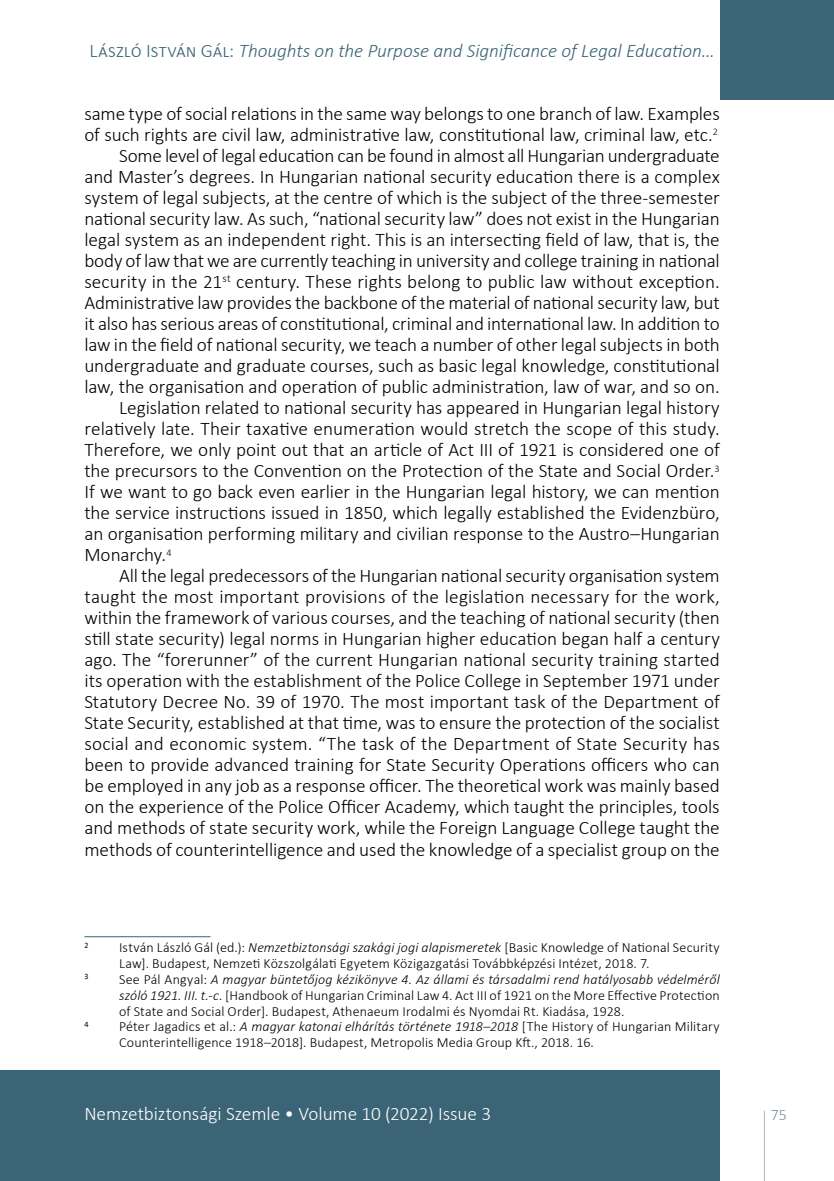
<style>
.page{position:relative;width:834px;height:1181px;background:#fff}
.page>*{position:absolute;margin:0;border:0;box-sizing:border-box;transform-origin:0 0}
.t1{font:300 19.25px "Calibri";letter-spacing:-.005em;color:#000}
.t2{font:italic 300 19.25px "Calibri";letter-spacing:-.005em;color:#3b6476}
.t3{font:300 19.25px "Calibri";letter-spacing:-.005em;color:#fff}
.t4{font:300 15.75px "Calibri";color:#778c9b}
.t5{font:300 14px/15.8px "Calibri";letter-spacing:.01em;color:#000}
.t6{font:8.22px "Calibri";color:#000}
.s1{font-style:normal}
.s2{font-style:italic}
</style>
<div class="page">
<svg style="left:764px;top:1110px;width:1px;height:71px"></svg>
<div style="left:719px;top:0;width:114px;height:99px;background:#3b6476"></div>
<div style="left:0;top:1070px;width:719px;height:111px;background:#3b6476"></div>
<hr style="left:84px;top:936px;width:126px;height:1px;background:#3b6476">
<p class="t2" style="left:89px;top:39px;width:627px"><span class="s1">László István Gál:</span> Thoughts on the Purpose and Significance of Legal Education…</p>
<p class="t1" style="left:84px;top:102px;width:636px">same type of social relations in the same way belongs to one branch of law. Examples</p>
<p class="t1" style="left:84px;top:123px;width:635px">of such rights are civil law, administrative law, constitutional law, criminal law, etc.<sup>2</sup></p>
<p class="t1" style="left:119px;top:144px;width:602px">Some level of legal education can be found in almost all Hungarian undergraduate</p>
<p class="t1" style="left:84px;top:165px;width:636px">and Master’s degrees. In Hungarian national security education there is a complex</p>
<p class="t1" style="left:84px;top:186px;width:636px">system of legal subjects, at the centre of which is the subject of the three-semester</p>
<p class="t1" style="left:84px;top:207px;width:636px">national security law. As such, “national security law” does not exist in the Hungarian</p>
<p class="t1" style="left:84px;top:228px;width:636px">legal system as an independent right. This is an intersecting field of law, that is, the</p>
<p class="t1" style="left:84px;top:249px;width:636px">body of law that we are currently teaching in university and college training in national</p>
<p class="t1" style="left:84px;top:270px;width:636px">security in the 21<sup>st</sup> century. These rights belong to public law without exception.</p>
<p class="t1" style="left:84px;top:291px;width:636px">Administrative law provides the backbone of the material of national security law, but</p>
<p class="t1" style="left:84px;top:312px;width:636px">it also has serious areas of constitutional, criminal and international law. In addition to</p>
<p class="t1" style="left:84px;top:333px;width:636px">law in the field of national security, we teach a number of other legal subjects in both</p>
<p class="t1" style="left:84px;top:354px;width:636px">undergraduate and graduate courses, such as basic legal knowledge, constitutional</p>
<p class="t1" style="left:84px;top:375px;width:636px">law, the organisation and operation of public administration, law of war, and so on.</p>
<p class="t1" style="left:119px;top:396px;width:602px">Legislation related to national security has appeared in Hungarian legal history</p>
<p class="t1" style="left:84px;top:417px;width:636px">relatively late. Their taxative enumeration would stretch the scope of this study.</p>
<p class="t1" style="left:84px;top:438px;width:636px">Therefore, we only point out that an article of Act III of 1921 is considered one of</p>
<p class="t1" style="left:84px;top:459px;width:636px">the precursors to the Convention on the Protection of the State and Social Order.<sup>3</sup></p>
<p class="t1" style="left:84px;top:480px;width:636px">If we want to go back even earlier in the Hungarian legal history, we can mention</p>
<p class="t1" style="left:84px;top:501px;width:636px">the service instructions issued in 1850, which legally established the Evidenzbüro,</p>
<p class="t1" style="left:84px;top:522px;width:636px">an organisation performing military and civilian response to the Austro–Hungarian</p>
<p class="t1" style="left:84px;top:543px;width:89px">Monarchy.<sup>4</sup></p>
<p class="t1" style="left:119px;top:564px;width:602px">All the legal predecessors of the Hungarian national security organisation system</p>
<p class="t1" style="left:84px;top:585px;width:636px">taught the most important provisions of the legislation necessary for the work,</p>
<p class="t1" style="left:84px;top:606px;width:636px">within the framework of various courses, and the teaching of national security (then</p>
<p class="t1" style="left:84px;top:627px;width:636px">still state security) legal norms in Hungarian higher education began half a century</p>
<p class="t1" style="left:84px;top:648px;width:636px">ago. The “forerunner” of the current Hungarian national security training started</p>
<p class="t1" style="left:84px;top:669px;width:636px">its operation with the establishment of the Police College in September 1971 under</p>
<p class="t1" style="left:84px;top:690px;width:636px">Statutory Decree No. 39 of 1970. The most important task of the Department of</p>
<p class="t1" style="left:84px;top:711px;width:636px">State Security, established at that time, was to ensure the protection of the socialist</p>
<p class="t1" style="left:84px;top:732px;width:636px">social and economic system. “The task of the Department of State Security has</p>
<p class="t1" style="left:84px;top:753px;width:636px">been to provide advanced training for State Security Operations officers who can</p>
<p class="t1" style="left:84px;top:774px;width:636px">be employed in any job as a response officer. The theoretical work was mainly based</p>
<p class="t1" style="left:84px;top:795px;width:636px">on the experience of the Police Officer Academy, which taught the principles, tools</p>
<p class="t1" style="left:84px;top:816px;width:636px">and methods of state security work, while the Foreign Language College taught the</p>
<p class="t1" style="left:84px;top:837px;width:636px">methods of counterintelligence and used the knowledge of a specialist group on the</p>
<p class="t6" style="left:84px;top:939px;width:5px">2</p>
<p class="t5" style="left:119px;top:940px;width:602px">István László Gál (ed.): <span class="s2">Nemzetbiztonsági szakági jogi alapismeretek</span> [Basic Knowledge of National Security<br>Law]. Budapest, Nemzeti Közszolgálati Egyetem Közigazgatási Továbbképzési Intézet, 2018. 7.</p>
<p class="t6" style="left:84px;top:971px;width:5px">3</p>
<p class="t5" style="left:119px;top:971px;width:602px;text-align:justify">See Pál Angyal: <span class="s2">A magyar büntetőjog kézikönyve 4. Az állami és társadalmi rend hatályosabb védelméről szóló 1921. III. t.-c.</span> [Handbook of Hungarian Criminal Law 4. Act III of 1921 on the More Effective Protection of State and Social Order]. Budapest, Athenaeum Irodalmi és Nyomdai Rt. Kiadása, 1928.</p>
<p class="t6" style="left:84px;top:1018px;width:6px">4</p>
<p class="t5" style="left:119px;top:1018px;width:602px">Péter Jagadics et al.: <span class="s2">A magyar katonai elhárítás története 1918–2018</span> [The History of Hungarian Military<br>Counterintelligence 1918–2018]. Budapest, Metropolis Media Group Kft., 2018. 16.</p>
<p class="t3" style="left:84px;top:1102px;width:408px">Nemzetbiztonsági Szemle • Volume 10 (2022) Issue 3</p>
<p class="t4" style="left:770px;top:1105px;width:17px">75</p>
</div>
